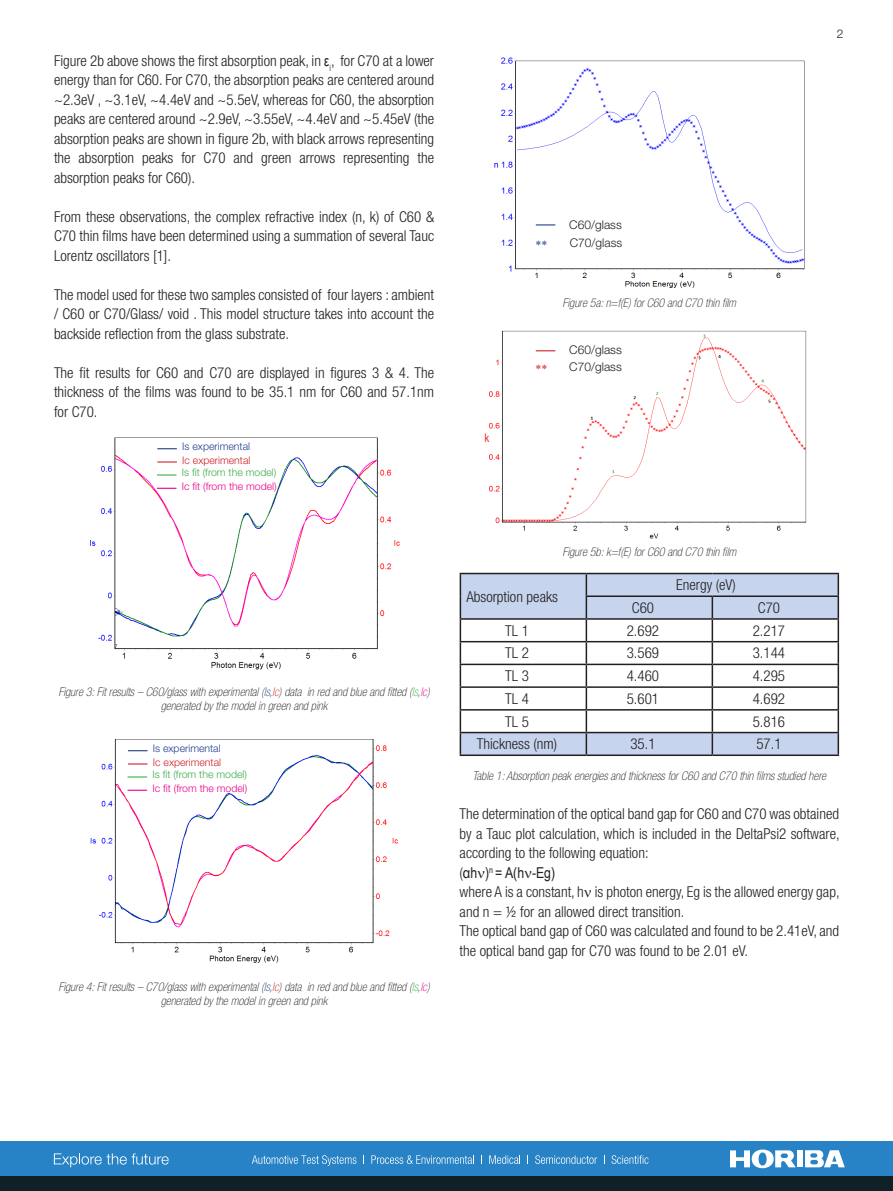
<style>
.page{position:relative;width:893px;height:1191px;background:#fff}
.page>*{position:absolute;margin:0;border:0;box-sizing:border-box;transform-origin:0 0}
.Texte_de_base{font:300 condensed 15px/19.5px "Helvetica Neue LT Std";color:#231f20;text-align:justify}
.Sous_titre_bleu{font:300 condensed 15px/19.5px "Helvetica Neue LT Std";color:#231f20;text-align:justify}
.Titre_en_blanc{font:300 condensed 15px "Helvetica Neue LT Std";color:#231f20}
.Texte_de_base-2{font:15px "Arial Narrow";color:#231f20}
.Légende{font:italic 100 condensed 12px/14.4px "Helvetica Neue LT Std";color:#231f20;text-align:center}
.Titre_en_blanc-2{font:300 12px "Helvetica Neue LT Std";color:#231f20}
.Titre_en_blanc-3{font:12px "Arial Narrow";color:#ee2d2d}
.Titre_en_blanc-4{font:300 10.5px "Helvetica Neue LT Std";color:#40ae49}
.Titre_en_blanc-5{font:300 10.5px "Helvetica Neue LT Std";color:#ed028c}
.Titre_en_blanc-6{font:300 10.5px "Helvetica Neue LT Std";color:#253f8e}
.Titre_en_blanc-7{font:300 10.5px "Helvetica Neue LT Std";color:#d1232a}
.s1{font-family:"Arial Narrow";font-weight:400;font-stretch:normal}
.s2{color:#253f8e}
.s3{color:#d1232a}
.s4{color:#40ae49}
.s5{color:#ed028c}
.s6{font-family:"Helvetica Neue LT Std";font-weight:300;font-stretch:condensed}
</style>
<div class="page">
<div style="left:0;top:1141px;width:893px;height:34px;background:#2783c5"></div>
<div style="left:0;top:1175px;width:893px;height:16px;background:#0f2127"></div>
<div style="left:797px;top:1150px;width:6px;height:17px;background:#fff"></div>
<svg style="left:730px;top:1149px;width:66px;height:19px"></svg>
<svg style="left:805px;top:1150px;width:40px;height:17px"></svg>
<svg style="left:54px;top:1153px;width:115px;height:14px"></svg>
<svg style="left:252px;top:1155px;width:104px;height:10px"></svg>
<svg style="left:371px;top:1155px;width:103px;height:9px"></svg>
<svg style="left:489px;top:1155px;width:31px;height:9px"></svg>
<svg style="left:535px;top:1155px;width:62px;height:9px"></svg>
<svg style="left:611px;top:1155px;width:37px;height:9px"></svg>
<svg style="left:461px;top:574px;width:377px;height:180px"></svg>
<hr style="left:460px;top:573px;width:126px;height:1px;background:#231f20">
<hr style="left:586px;top:573px;width:126px;height:1px;background:#231f20">
<hr style="left:712px;top:573px;width:127px;height:1px;background:#231f20">
<hr style="left:586px;top:595px;width:126px;height:2px;background:#231f20">
<hr style="left:712px;top:595px;width:127px;height:2px;background:#231f20">
<hr style="left:460px;top:618px;width:126px;height:1px;background:#231f20">
<hr style="left:586px;top:618px;width:126px;height:1px;background:#231f20">
<hr style="left:712px;top:618px;width:127px;height:1px;background:#231f20">
<hr style="left:460px;top:641px;width:126px;height:1px;background:#231f20">
<hr style="left:586px;top:641px;width:126px;height:1px;background:#231f20">
<hr style="left:712px;top:641px;width:127px;height:1px;background:#231f20">
<hr style="left:460px;top:663px;width:126px;height:2px;background:#231f20">
<hr style="left:586px;top:663px;width:126px;height:2px;background:#231f20">
<hr style="left:712px;top:663px;width:127px;height:2px;background:#231f20">
<hr style="left:460px;top:686px;width:126px;height:2px;background:#231f20">
<hr style="left:586px;top:686px;width:126px;height:2px;background:#231f20">
<hr style="left:712px;top:686px;width:127px;height:2px;background:#231f20">
<hr style="left:460px;top:709px;width:126px;height:1px;background:#231f20">
<hr style="left:586px;top:709px;width:126px;height:1px;background:#231f20">
<hr style="left:712px;top:709px;width:127px;height:1px;background:#231f20">
<hr style="left:460px;top:732px;width:126px;height:1px;background:#231f20">
<svg style="left:460px;top:574px;width:1px;height:180px"></svg>
<hr style="left:586px;top:732px;width:126px;height:1px;background:#231f20">
<svg style="left:586px;top:574px;width:1px;height:180px"></svg>
<hr style="left:712px;top:732px;width:127px;height:1px;background:#231f20">
<svg style="left:712px;top:597px;width:1px;height:157px"></svg>
<svg style="left:838px;top:574px;width:1px;height:180px"></svg>
<hr style="left:460px;top:754px;width:126px;height:2px;background:#231f20">
<hr style="left:586px;top:754px;width:126px;height:2px;background:#231f20">
<hr style="left:712px;top:754px;width:127px;height:2px;background:#231f20">
<img style="left:90px;top:437px;width:310px;height:233px">
<img style="left:90px;top:739px;width:308px;height:224px">
<svg style="left:157px;top:448px;width:20px;height:1px"></svg>
<svg style="left:157px;top:461px;width:20px;height:1px"></svg>
<svg style="left:157px;top:474px;width:19px;height:1px"></svg>
<svg style="left:157px;top:488px;width:19px;height:1px"></svg>
<svg style="left:128px;top:750px;width:20px;height:1px"></svg>
<svg style="left:128px;top:763px;width:20px;height:1px"></svg>
<svg style="left:128px;top:776px;width:19px;height:1px"></svg>
<svg style="left:128px;top:789px;width:19px;height:2px"></svg>
<img style="left:494px;top:57px;width:311px;height:231px">
<svg style="left:536px;top:224px;width:19px;height:1px"></svg>
<img style="left:488px;top:330px;width:319px;height:209px">
<svg style="left:536px;top:350px;width:19px;height:1px"></svg>
<svg style="left:536px;top:240px;width:11px;height:5px"></svg>
<svg style="left:536px;top:365px;width:11px;height:5px"></svg>
<p class="Sous_titre_bleu" style="left:54px;top:51px;width:382px">Figure 2b above shows the first absorption peak, in <span class="s1">ε</span><sub>i</sub>, for C70 at a lower energy than for C60. For C70, the absorption peaks are centered around ~2.3eV , ~3.1eV, ~4.4eV and ~5.5eV, whereas for C60, the absorption peaks are centered around ~2.9eV, ~3.55eV, ~4.4eV and ~5.45eV (the absorption peaks are shown in figure 2b, with black arrows representing the absorption peaks for C70 and green arrows representing the absorption peaks for C60).</p>
<p class="Texte_de_base" style="left:54px;top:207px;width:382px">From these observations, the complex refractive index (n, k) of C60 &amp; C70 thin films have been determined using a summation of several Tauc Lorentz oscillators [1].</p>
<p class="Texte_de_base" style="left:54px;top:285px;width:382px">The model used for these two samples consisted of four layers : ambient / C60 or C70/Glass/ void . This model structure takes into account the backside reflection from the glass substrate.</p>
<p class="Texte_de_base" style="left:54px;top:363px;width:382px">The fit results for C60 and C70 are displayed in figures 3 &amp; 4. The thickness of the films was found to be 35.1 nm for C60 and 57.1nm for C70.</p>
<p class="Titre_en_blanc-6" style="left:182px;top:440px;width:69px">Is experimental</p>
<p class="Titre_en_blanc-7" style="left:182px;top:453px;width:70px">Ic experimental</p>
<p class="Titre_en_blanc-4" style="left:182px;top:466px;width:96px">Is fit (from the model)</p>
<p class="Titre_en_blanc-5" style="left:182px;top:480px;width:96px">Ic fit (from the model)</p>
<p class="Légende" style="left:58px;top:684px;width:373px">Figure 3: Fit results – C60/glass with experimental (<span class="s2">Is</span>,<span class="s3">Ic</span>) data in red and blue and fitted (<span class="s4">Is</span>,<span class="s5">Ic</span>) generated by the model in green and pink</p>
<p class="Titre_en_blanc-6" style="left:153px;top:741px;width:69px">Is experimental</p>
<p class="Titre_en_blanc-7" style="left:153px;top:755px;width:70px">Ic experimental</p>
<p class="Titre_en_blanc-4" style="left:152px;top:768px;width:96px">Is fit (from the model)</p>
<p class="Titre_en_blanc-5" style="left:152px;top:781px;width:96px">Ic fit (from the model)</p>
<p class="Légende" style="left:58px;top:980px;width:373px">Figure 4: Fit results – C70/glass with experimental (<span class="s2">Is</span>,<span class="s3">Ic</span>) data in red and blue and fitted (<span class="s4">Is</span>,<span class="s5">Ic</span>) generated by the model in green and pink</p>
<p class="Titre_en_blanc-2" style="left:837px;top:27px;width:8px">2</p>
<p class="Titre_en_blanc-2" style="left:569px;top:217px;width:54px">C60/glass</p>
<p class="Titre_en_blanc-2" style="left:570px;top:235px;width:54px">C70/glass</p>
<p class="Légende" style="left:563px;top:296px;width:175px">Figure 5a: n=f(E) for C60 and C70 thin film</p>
<p class="Titre_en_blanc-3" style="left:485px;top:429px;width:6px">k</p>
<p class="Titre_en_blanc-2" style="left:569px;top:342px;width:54px">C60/glass</p>
<p class="Titre_en_blanc-2" style="left:569px;top:360px;width:54px">C70/glass</p>
<p class="Légende" style="left:562px;top:545px;width:175px">Figure 5b: k=f(E) for C60 and C70 thin film</p>
<p class="Titre_en_blanc" style="left:466px;top:587px;width:93px">Absorption peaks</p>
<p class="Titre_en_blanc" style="left:676px;top:576px;width:61px">Energy (eV)</p>
<p class="Titre_en_blanc" style="left:632px;top:599px;width:24px">C60</p>
<p class="Titre_en_blanc" style="left:758px;top:599px;width:24px">C70</p>
<p class="Titre_en_blanc" style="left:505px;top:622px;width:25px">TL 1</p>
<p class="Titre_en_blanc" style="left:627px;top:622px;width:34px">2.692</p>
<p class="Titre_en_blanc" style="left:753px;top:622px;width:34px">2.217</p>
<p class="Titre_en_blanc" style="left:505px;top:644px;width:25px">TL 2</p>
<p class="Titre_en_blanc" style="left:627px;top:644px;width:34px">3.569</p>
<p class="Titre_en_blanc" style="left:753px;top:644px;width:34px">3.144</p>
<p class="Titre_en_blanc" style="left:505px;top:667px;width:25px">TL 3</p>
<p class="Titre_en_blanc" style="left:627px;top:667px;width:34px">4.460</p>
<p class="Titre_en_blanc" style="left:753px;top:667px;width:34px">4.295</p>
<p class="Titre_en_blanc" style="left:505px;top:690px;width:25px">TL 4</p>
<p class="Titre_en_blanc" style="left:627px;top:690px;width:34px">5.601</p>
<p class="Titre_en_blanc" style="left:753px;top:690px;width:34px">4.692</p>
<p class="Titre_en_blanc" style="left:505px;top:712px;width:25px">TL 5</p>
<p class="Titre_en_blanc" style="left:753px;top:712px;width:34px">5.816</p>
<p class="Titre_en_blanc" style="left:477px;top:735px;width:82px">Thickness (nm)</p>
<p class="Titre_en_blanc" style="left:630px;top:735px;width:27px">35.1</p>
<p class="Titre_en_blanc" style="left:756px;top:735px;width:27px">57.1</p>
<p class="Légende" style="left:473px;top:769px;width:355px">Table 1: Absorption peak energies and thickness for C60 and C70 thin films studied here</p>
<p class="Sous_titre_bleu" style="left:460px;top:804px;width:381px">The determination of the optical band gap for C60 and C70 was obtained by a Tauc plot calculation, which is included in the DeltaPsi2 software, according to the following equation:</p>
<p class="Texte_de_base-2" style="left:460px;top:861px;width:97px"><span class="s6">(</span>αh )<sup>n</sup> = A(h -Eg)</p>
<p class="Texte_de_base" style="left:460px;top:882px;width:381px">where A is a constant, h is photon energy, Eg is the allowed energy gap, and n = ½ for an allowed direct transition.</p>
<p class="Texte_de_base" style="left:460px;top:921px;width:381px">The optical band gap of C60 was calculated and found to be 2.41eV, and the optical band gap for C70 was found to be 2.01 eV.</p>
</div>
